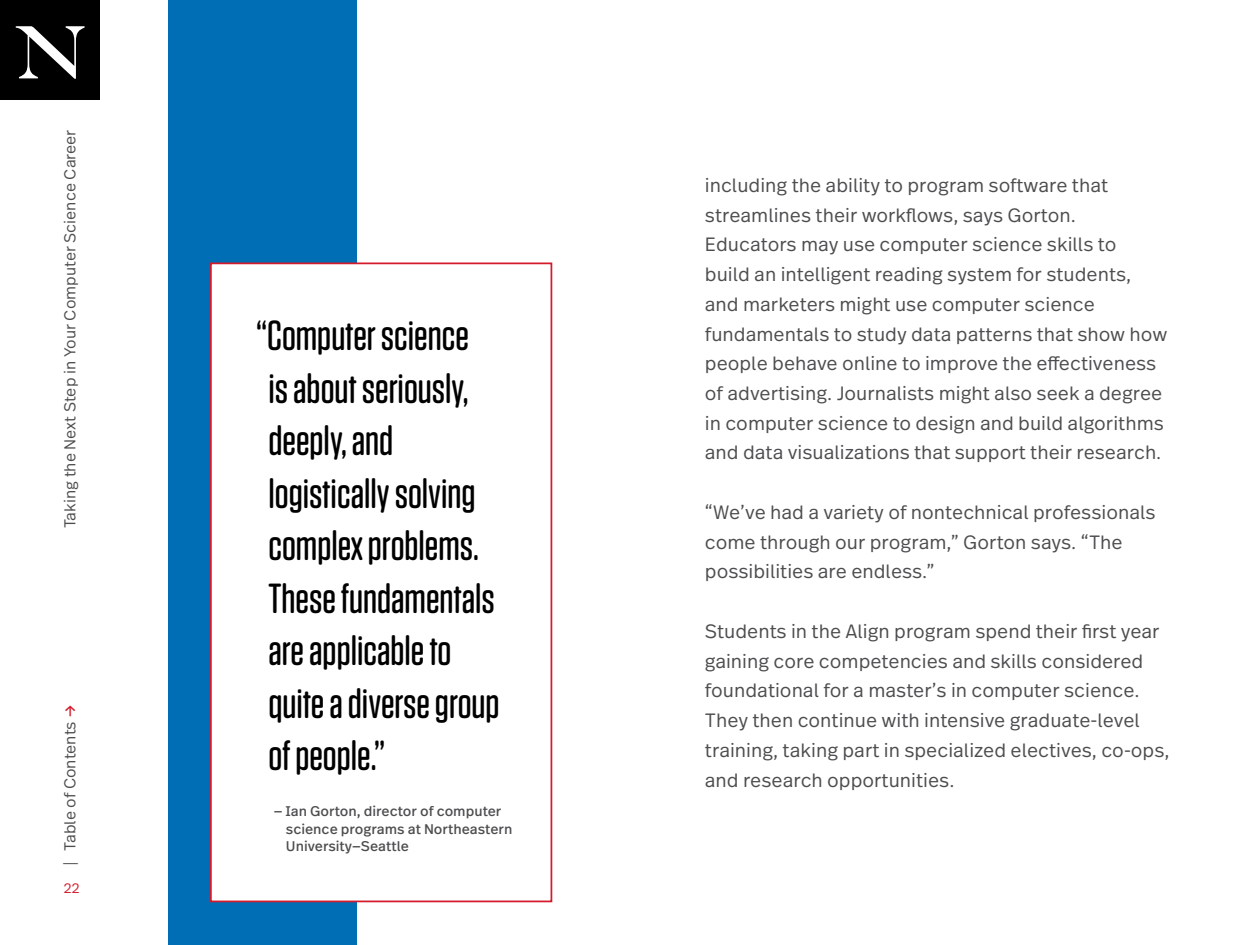
<style>
.page{position:relative;width:1260px;height:945px;background:#fff}
.page>*{position:absolute;margin:0;border:0;box-sizing:border-box;transform-origin:0 0}
.t1{font:500 42px/52.5px "Tungsten Rounded";color:#000}
.t2{font:300 19.25px/29.8px "Real Text Pro";color:#4d4d4f}
.t3{font:300 15.75px "Real Text Pro";color:#4d4d4f}
.t4{font:14px/17.5px "Real Text Pro";color:#4d4d4f}
.t5{font:300 14px "Real Head Pro";color:#d41b2c}
.s1{font-weight:400;color:#d41b2c}
</style>
<div class="page">
<div style="left:0;top:0;width:100px;height:100px;background:#000"></div>
<svg style="left:16px;top:26px;width:69px;height:53px"></svg>
<div style="left:168px;top:0;width:189px;height:945px;background:#006eb5"></div>
<div style="left:210px;top:262px;width:342px;height:640px;background:#fff;border:2px solid #d41b2c"></div>
<p class="t3" style="left:59px;top:528px;width:400px;rotate:-90deg">Taking the Next Step in Your Computer Science Career</p>
<p class="t3" style="left:59px;top:866px;width:164px;rotate:-90deg">| Table of Contents <span class="s1">→</span></p>
<p class="t5" style="left:63px;top:879px;width:18px">22</p>
<h1 class="t1" style="left:256px;top:310px;width:245px">“Computer science<br>is about seriously, deeply, and logistically solving complex problems.<br>These fundamentals are applicable to quite a diverse group of people.”</h1>
<p class="t4" style="left:286px;top:802px;width:228px;text-indent:-12px">— Ian Gorton, director of computer science programs at Northeastern<br>University—Seattle</p>
<p class="t2" style="left:705px;top:170px;width:464px">including the ability to program software that streamlines their workflows, says Gorton.<br>Educators may use computer science skills to<br>build an intelligent reading system for students, and marketers might use computer science fundamentals to study data patterns that show how people behave online to improve the effectiveness of advertising. Journalists might also seek a degree in computer science to design and build algorithms and data visualizations that support their research.</p>
<p class="t2" style="left:705px;top:497px;width:452px">“We’ve had a variety of nontechnical professionals come through our program,” Gorton says. “The possibilities are endless.”</p>
<p class="t2" style="left:705px;top:616px;width:466px">Students in the Align program spend their first year gaining core competencies and skills considered foundational for a master’s in computer science.<br>They then continue with intensive graduate-level training, taking part in specialized electives, co-ops, and research opportunities.</p>
</div>
